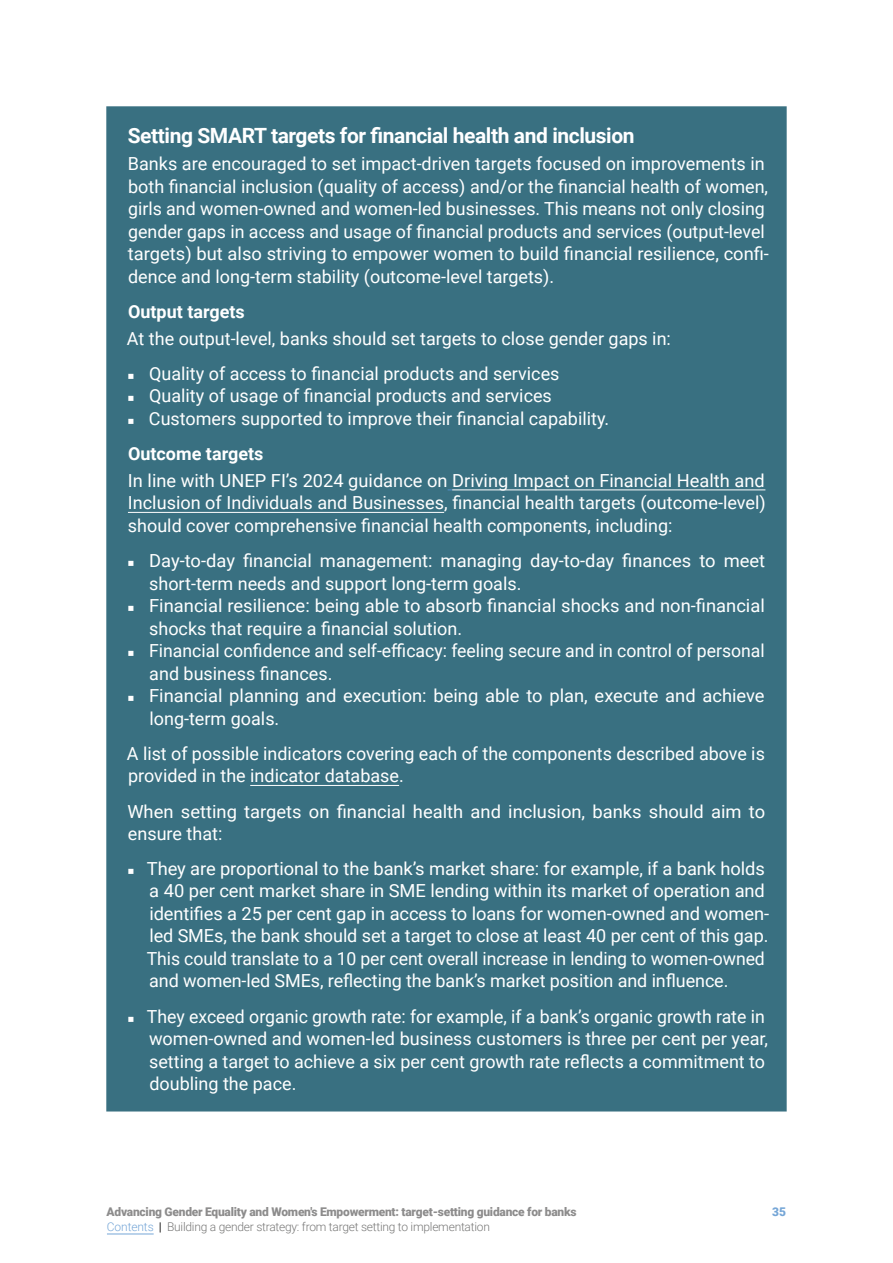
<style>
.page{position:relative;width:893px;height:1263px;background:#fff}
.page>*{position:absolute;margin:0;border:0;box-sizing:border-box;transform-origin:0 0}
.t1{font:700 21px "Roboto";letter-spacing:-.02em;color:#fff}
.t2{font:18px/22.5px "Roboto";color:#fff}
.t3{font:700 18px "Roboto";color:#fff}
.t4{font:900 12px "Roboto";letter-spacing:-.02em;color:#706f6f}
.t5{font:300 12px "Roboto";letter-spacing:-.02em;color:#575756}
.t6{font:900 12px "Roboto";color:#5390cd}
.s1{color:#5390cd}
.s2{font-weight:700;color:#000}
</style>
<div class="page">
<hr style="left:107px;top:1234px;width:47px;height:1px;background:#5390cd">
<div style="left:106px;top:106px;width:681px;height:1005px;background:#397081"></div>
<hr style="left:452px;top:489px;width:313px;height:1px;background:#fff">
<hr style="left:128px;top:512px;width:316px;height:1px;background:#fff">
<hr style="left:250px;top:785px;width:149px;height:1px;background:#fff">
<p class="t1" style="left:128px;top:121px;width:508px">Setting SMART targets for financial health and inclusion</p>
<p class="t2" style="left:128px;top:152px;width:643px">Banks are encouraged to set impact-driven targets focused on improvements in both financial inclusion (quality of access) and/or the financial health of women, girls and women-owned and women-led businesses. This means not only closing gender gaps in access and usage of financial products and services (output-level targets) but also striving to empower women to build financial resilience, confi&shy;dence and long-term stability (outcome-level targets).</p>
<p class="t3" style="left:128px;top:299px;width:118px">Output targets</p>
<p class="t2" style="left:126px;top:320px;width:546px;line-height:35.2px">At the output-level, banks should set targets to close gender gaps in: ◾ Quality of access to financial products and services</p>
<p class="t2" style="left:126px;top:384px;width:485px">◾ Quality of usage of financial products and services<br>◾ Customers supported to improve their financial capability.</p>
<p class="t3" style="left:128px;top:441px;width:137px">Outcome targets</p>
<p class="t2" style="left:128px;top:469px;width:639px;text-align:justify">In line with UNEP FI’s 2024 guidance on Driving Impact on Financial Health and Inclusion of Individuals and Businesses, financial health targets (outcome-level) should cover comprehensive financial health components, including:</p>
<p class="t2" style="left:126px;top:549px;width:641px">◾ Day-to-day financial management: managing day-to-day finances to meet</p>
<p class="t2" style="left:149px;top:571px;width:374px">short-term needs and support long-term goals.</p>
<p class="t2" style="left:126px;top:594px;width:640px">◾ Financial resilience: being able to absorb financial shocks and non-financial</p>
<p class="t2" style="left:149px;top:616px;width:314px">shocks that require a financial solution.</p>
<p class="t2" style="left:126px;top:639px;width:640px">◾ Financial confidence and self-efficacy: feeling secure and in control of personal</p>
<p class="t2" style="left:149px;top:661px;width:185px">and business finances.</p>
<p class="t2" style="left:126px;top:684px;width:640px">◾ Financial planning and execution: being able to plan, execute and achieve</p>
<p class="t2" style="left:149px;top:706px;width:131px">long-term goals.</p>
<p class="t2" style="left:127px;top:742px;width:639px">A list of possible indicators covering each of the components described above is provided in the indicator database.</p>
<p class="t2" style="left:127px;top:799px;width:639px">When setting targets on financial health and inclusion, banks should aim to ensure that:</p>
<p class="t2" style="left:147px;top:857px;width:624px;text-indent:-21px">◾ They are proportional to the bank’s market share: for example, if a bank holds a 40 per cent market share in SME lending within its market of operation and identifies a 25 per cent gap in access to loans for women-owned and women&shy;led SMEs, the bank should set a target to close at least 40 per cent of this gap.<br>This could translate to a 10 per cent overall increase in lending to women-owned and women-led SMEs, reflecting the bank’s market position and influence.</p>
<p class="t2" style="left:149px;top:1004px;width:621px;text-indent:-23px">◾ They exceed organic growth rate: for example, if a bank’s organic growth rate in women-owned and women-led business customers is three per cent per year, setting a target to achieve a six per cent growth rate reflects a commitment to doubling the pace.</p>
<p class="t4" style="left:107px;top:1203px;width:471px">Advancing Gender Equality and Women's Empowerment: target-setting guidance for banks</p>
<p class="t6" style="left:772px;top:1203px;width:15px">35</p>
<p class="t5" style="left:107px;top:1218px;width:384px"><span class="s1">Contents</span> <span class="s2">|</span> Building a gender strategy: from target setting to implementation</p>
</div>
